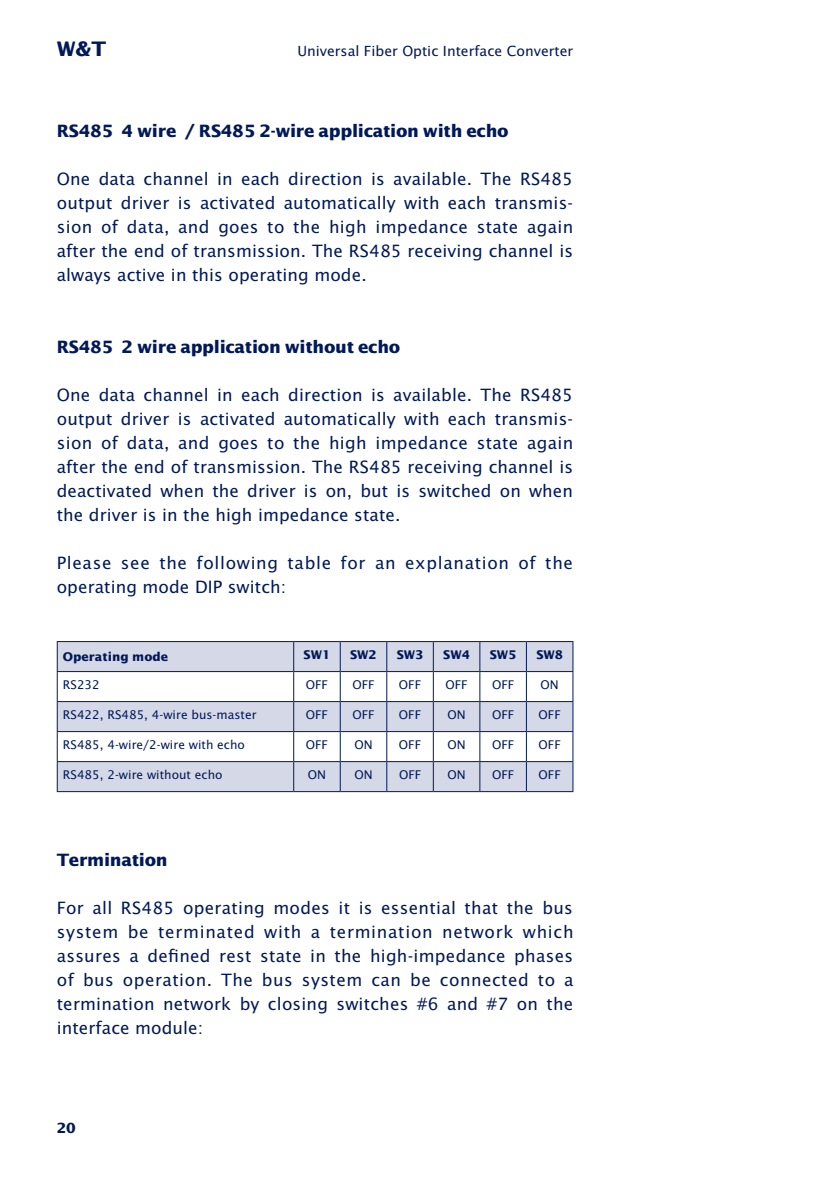
<style>
.page{position:relative;width:840px;height:1191px;background:#fff}
.page>*{position:absolute;margin:0;border:0;box-sizing:border-box;transform-origin:0 0}
.t1{font:700 20px "Lucida Sans";color:#011958}
.t2{font:17px/24px "Lucida Sans";letter-spacing:.005em;color:#011958;text-align:justify}
.t3{font:700 17px "Lucida Sans";letter-spacing:-.02em;color:#011958}
.t4{font:17px/24px "Lucida Sans";letter-spacing:.04em;color:#011958}
.t5{font:14px "Lucida Sans";color:#011958}
.t6{font:700 14px "Lucida Sans";color:#011958}
.t7{font:12px "Lucida Sans";color:#011958}
.t8{font:700 12px "Lucida Sans";color:#011958}
</style>
<div class="page">
<svg style="left:58px;top:642px;width:514px;height:149px;fill:#d5d8e6"></svg>
<hr style="left:57px;top:671px;width:236px;height:1px;background:#011958">
<hr style="left:293px;top:671px;width:47px;height:1px;background:#011958">
<hr style="left:340px;top:671px;width:46px;height:1px;background:#011958">
<hr style="left:386px;top:671px;width:47px;height:1px;background:#011958">
<hr style="left:433px;top:671px;width:46px;height:1px;background:#011958">
<hr style="left:479px;top:671px;width:47px;height:1px;background:#011958">
<hr style="left:526px;top:671px;width:47px;height:1px;background:#011958">
<hr style="left:57px;top:701px;width:236px;height:1px;background:#011958">
<hr style="left:293px;top:701px;width:47px;height:1px;background:#011958">
<hr style="left:340px;top:701px;width:46px;height:1px;background:#011958">
<hr style="left:386px;top:701px;width:47px;height:1px;background:#011958">
<hr style="left:433px;top:701px;width:46px;height:1px;background:#011958">
<hr style="left:479px;top:701px;width:47px;height:1px;background:#011958">
<hr style="left:526px;top:701px;width:47px;height:1px;background:#011958">
<hr style="left:57px;top:731px;width:236px;height:1px;background:#011958">
<hr style="left:293px;top:731px;width:47px;height:1px;background:#011958">
<hr style="left:340px;top:731px;width:46px;height:1px;background:#011958">
<hr style="left:386px;top:731px;width:47px;height:1px;background:#011958">
<hr style="left:433px;top:731px;width:46px;height:1px;background:#011958">
<hr style="left:479px;top:731px;width:47px;height:1px;background:#011958">
<hr style="left:526px;top:731px;width:47px;height:1px;background:#011958">
<hr style="left:57px;top:761px;width:236px;height:1px;background:#011958">
<hr style="left:293px;top:761px;width:47px;height:1px;background:#011958">
<svg style="left:293px;top:642px;width:1px;height:149px"></svg>
<hr style="left:340px;top:761px;width:46px;height:1px;background:#011958">
<hr style="left:386px;top:761px;width:47px;height:1px;background:#011958">
<hr style="left:433px;top:761px;width:46px;height:1px;background:#011958">
<hr style="left:479px;top:761px;width:47px;height:1px;background:#011958">
<hr style="left:526px;top:761px;width:47px;height:1px;background:#011958">
<hr style="left:57px;top:791px;width:236px;height:1px;background:#011958">
<hr style="left:293px;top:791px;width:47px;height:1px;background:#011958">
<hr style="left:340px;top:791px;width:46px;height:1px;background:#011958">
<hr style="left:386px;top:791px;width:47px;height:1px;background:#011958">
<hr style="left:433px;top:791px;width:46px;height:1px;background:#011958">
<hr style="left:479px;top:791px;width:47px;height:1px;background:#011958">
<hr style="left:526px;top:791px;width:47px;height:1px;background:#011958">
<hr style="left:57px;top:641px;width:236px;height:1px;background:#011958">
<hr style="left:293px;top:641px;width:47px;height:1px;background:#011958">
<hr style="left:340px;top:641px;width:46px;height:1px;background:#011958">
<hr style="left:386px;top:641px;width:47px;height:1px;background:#011958">
<hr style="left:433px;top:641px;width:46px;height:1px;background:#011958">
<hr style="left:479px;top:641px;width:47px;height:1px;background:#011958">
<hr style="left:526px;top:641px;width:47px;height:1px;background:#011958">
<svg style="left:57px;top:642px;width:1px;height:149px"></svg>
<svg style="left:339px;top:642px;width:1px;height:149px"></svg>
<svg style="left:386px;top:642px;width:1px;height:149px"></svg>
<svg style="left:432px;top:642px;width:1px;height:149px"></svg>
<svg style="left:479px;top:642px;width:1px;height:149px"></svg>
<svg style="left:525px;top:642px;width:1px;height:149px"></svg>
<svg style="left:572px;top:642px;width:1px;height:149px"></svg>
<p class="t1" style="left:57px;top:37px;width:51px">W&amp;T</p>
<p class="t5" style="left:297px;top:42px;width:277px">Universal Fiber Optic Interface Converter</p>
<p class="t3" style="left:57px;top:121px;width:453px">RS485 4 wire / RS485 2-wire application with echo</p>
<p class="t2" style="left:57px;top:166px;width:518px">One data channel in each direction is available. The RS485 output driver is activated automatically with each transmis&shy;sion of data, and goes to the high impedance state again after the end of transmission. The RS485 receiving channel is always active in this operating mode.</p>
<p class="t3" style="left:57px;top:337px;width:345px">RS485 2 wire application without echo</p>
<p class="t2" style="left:57px;top:382px;width:518px">One data channel in each direction is available. The RS485 output driver is activated automatically with each transmis&shy;sion of data, and goes to the high impedance state again after the end of transmission. The RS485 receiving channel is deactivated when the driver is on, but is switched on when the driver is in the high impedance state.</p>
<p class="t4" style="left:57px;top:550px;width:517px">Please see the following table for an explanation of the operating mode DIP switch:</p>
<p class="t8" style="left:63px;top:649px;width:107px">Operating mode</p>
<p class="t8" style="left:303px;top:647px;width:28px">SW1</p>
<p class="t8" style="left:350px;top:647px;width:28px">SW2</p>
<p class="t8" style="left:396px;top:647px;width:28px">SW3</p>
<p class="t8" style="left:443px;top:647px;width:28px">SW4</p>
<p class="t8" style="left:489px;top:647px;width:28px">SW5</p>
<p class="t8" style="left:536px;top:647px;width:28px">SW8</p>
<p class="t7" style="left:63px;top:677px;width:38px">RS232</p>
<p class="t7" style="left:306px;top:677px;width:24px">OFF</p>
<p class="t7" style="left:352px;top:677px;width:24px">OFF</p>
<p class="t7" style="left:399px;top:677px;width:24px">OFF</p>
<p class="t7" style="left:445px;top:677px;width:24px">OFF</p>
<p class="t7" style="left:491px;top:677px;width:24px">OFF</p>
<p class="t7" style="left:540px;top:677px;width:20px">ON</p>
<p class="t7" style="left:63px;top:707px;width:195px">RS422, RS485, 4-wire bus-master</p>
<p class="t7" style="left:306px;top:707px;width:24px">OFF</p>
<p class="t7" style="left:352px;top:707px;width:24px">OFF</p>
<p class="t7" style="left:399px;top:707px;width:24px">OFF</p>
<p class="t7" style="left:447px;top:707px;width:20px">ON</p>
<p class="t7" style="left:491px;top:707px;width:24px">OFF</p>
<p class="t7" style="left:538px;top:707px;width:24px">OFF</p>
<p class="t7" style="left:63px;top:737px;width:183px">RS485, 4-wire/2-wire with echo</p>
<p class="t7" style="left:306px;top:737px;width:24px">OFF</p>
<p class="t7" style="left:354px;top:737px;width:20px">ON</p>
<p class="t7" style="left:399px;top:737px;width:24px">OFF</p>
<p class="t7" style="left:447px;top:737px;width:20px">ON</p>
<p class="t7" style="left:492px;top:737px;width:24px">OFF</p>
<p class="t7" style="left:538px;top:737px;width:24px">OFF</p>
<p class="t7" style="left:63px;top:767px;width:161px">RS485, 2-wire without echo</p>
<p class="t7" style="left:308px;top:767px;width:20px">ON</p>
<p class="t7" style="left:354px;top:767px;width:20px">ON</p>
<p class="t7" style="left:399px;top:767px;width:24px">OFF</p>
<p class="t7" style="left:447px;top:767px;width:20px">ON</p>
<p class="t7" style="left:492px;top:767px;width:24px">OFF</p>
<p class="t7" style="left:538px;top:767px;width:24px">OFF</p>
<p class="t3" style="left:57px;top:850px;width:112px">Termination</p>
<p class="t2" style="left:57px;top:895px;width:518px">For all RS485 operating modes it is essential that the bus system be terminated with a termination network which assures a defined rest state in the high-impedance phases of bus operation. The bus system can be connected to a termination network by closing switches #6 and #7 on the interface module:</p>
<p class="t6" style="left:57px;top:1119px;width:21px">20</p>
</div>
